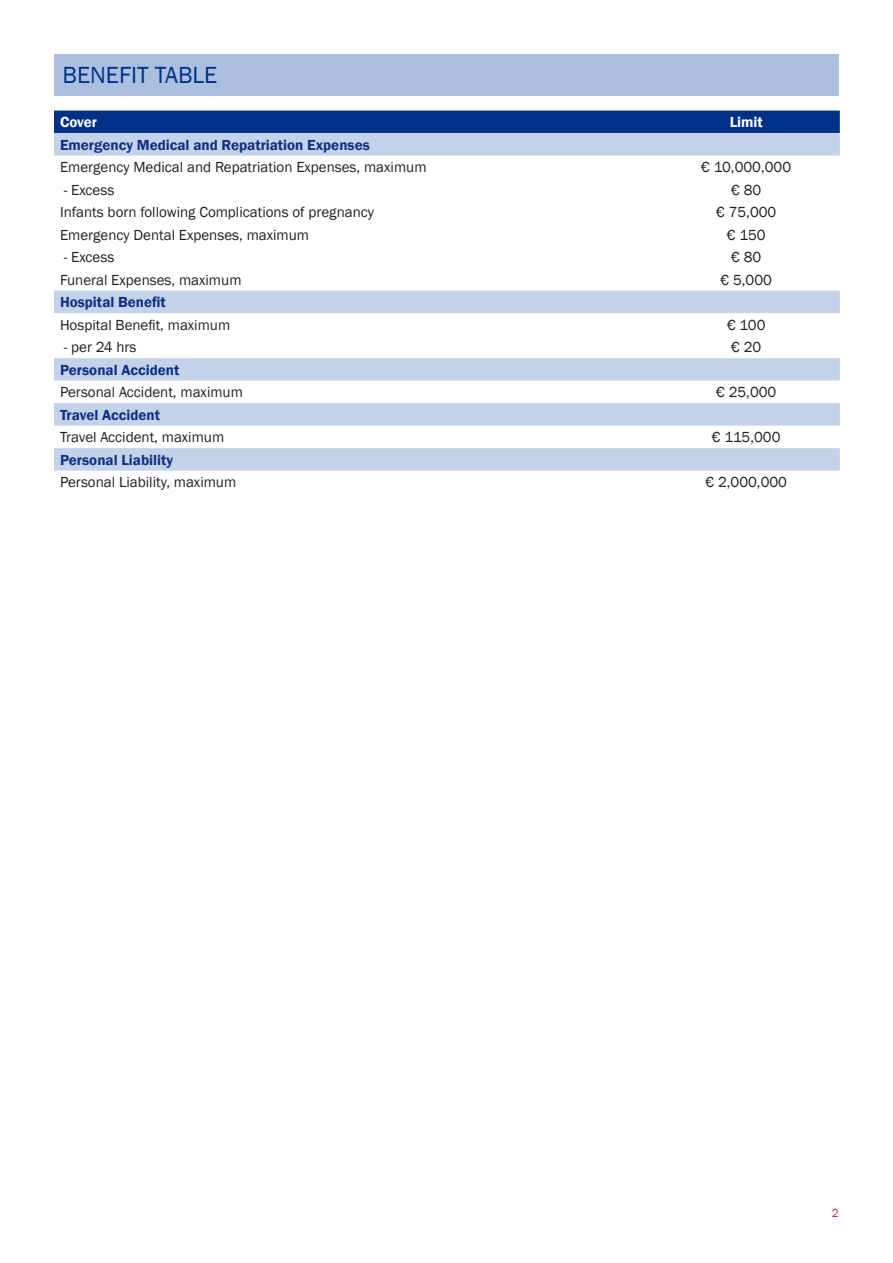
<style>
.page{position:relative;width:893px;height:1263px;background:#fff}
.page>*{position:absolute;margin:0;border:0;box-sizing:border-box;transform-origin:0 0}
.Section_Header{font:24px "Franklin Gothic";color:#003186}
.Main_Text{font:15px "Franklin Gothic";color:#231f20}
.Main_Text-2{font:600 15px "Franklin Gothic";color:#103184}
.Main_Text-3{font:600 15px "Franklin Gothic";color:#fff}
.t1{font:12px "Franklin Gothic";color:#d1232a}
</style>
<div class="page">
<div style="left:54px;top:54px;width:785px;height:41px;background:#abc0e1"></div>
<div style="left:54px;top:111px;width:786px;height:22px;background:#003186"></div>
<svg style="left:54px;top:133px;width:786px;height:338px"></svg>
<p class="Section_Header" style="left:63px;top:60px;width:156px">BENEFIT TABLE</p>
<p class="Main_Text-3" style="left:60px;top:113px;width:39px">Cover</p>
<p class="Main_Text-3" style="left:730px;top:113px;width:35px">Limit</p>
<p class="Main_Text-2" style="left:60px;top:135px;width:311px">Emergency Medical and Repatriation Expenses</p>
<p class="Main_Text" style="left:60px;top:158px;width:368px">Emergency Medical and Repatriation Expenses, maximum</p>
<p class="Main_Text" style="left:701px;top:158px;width:91px">€ 10,000,000</p>
<p class="Main_Text" style="left:64px;top:180px;width:52px">- Excess</p>
<p class="Main_Text" style="left:731px;top:180px;width:32px">€ 80</p>
<p class="Main_Text" style="left:60px;top:203px;width:316px">Infants born following Complications of pregnancy</p>
<p class="Main_Text" style="left:716px;top:203px;width:62px">€ 75,000</p>
<p class="Main_Text" style="left:60px;top:225px;width:251px">Emergency Dental Expenses, maximum</p>
<p class="Main_Text" style="left:727px;top:225px;width:40px">€ 150</p>
<p class="Main_Text" style="left:64px;top:248px;width:52px">- Excess</p>
<p class="Main_Text" style="left:731px;top:248px;width:32px">€ 80</p>
<p class="Main_Text" style="left:60px;top:270px;width:183px">Funeral Expenses, maximum</p>
<p class="Main_Text" style="left:720px;top:270px;width:53px">€ 5,000</p>
<p class="Main_Text-2" style="left:60px;top:293px;width:107px">Hospital Benefit</p>
<p class="Main_Text" style="left:60px;top:315px;width:172px">Hospital Benefit, maximum</p>
<p class="Main_Text" style="left:727px;top:315px;width:40px">€ 100</p>
<p class="Main_Text" style="left:64px;top:338px;width:74px">- per 24 hrs</p>
<p class="Main_Text" style="left:731px;top:338px;width:32px">€ 20</p>
<p class="Main_Text-2" style="left:60px;top:360px;width:121px">Personal Accident</p>
<p class="Main_Text" style="left:60px;top:383px;width:184px">Personal Accident, maximum</p>
<p class="Main_Text" style="left:716px;top:383px;width:62px">€ 25,000</p>
<p class="Main_Text-2" style="left:60px;top:405px;width:102px">Travel Accident</p>
<p class="Main_Text" style="left:60px;top:428px;width:166px">Travel Accident, maximum</p>
<p class="Main_Text" style="left:712px;top:428px;width:70px">€ 115,000</p>
<p class="Main_Text-2" style="left:60px;top:450px;width:115px">Personal Liability</p>
<p class="Main_Text" style="left:60px;top:473px;width:178px">Personal Liability, maximum</p>
<p class="Main_Text" style="left:705px;top:473px;width:83px">€ 2,000,000</p>
<p class="t1" style="left:832px;top:1206px;width:9px">2</p>
</div>
